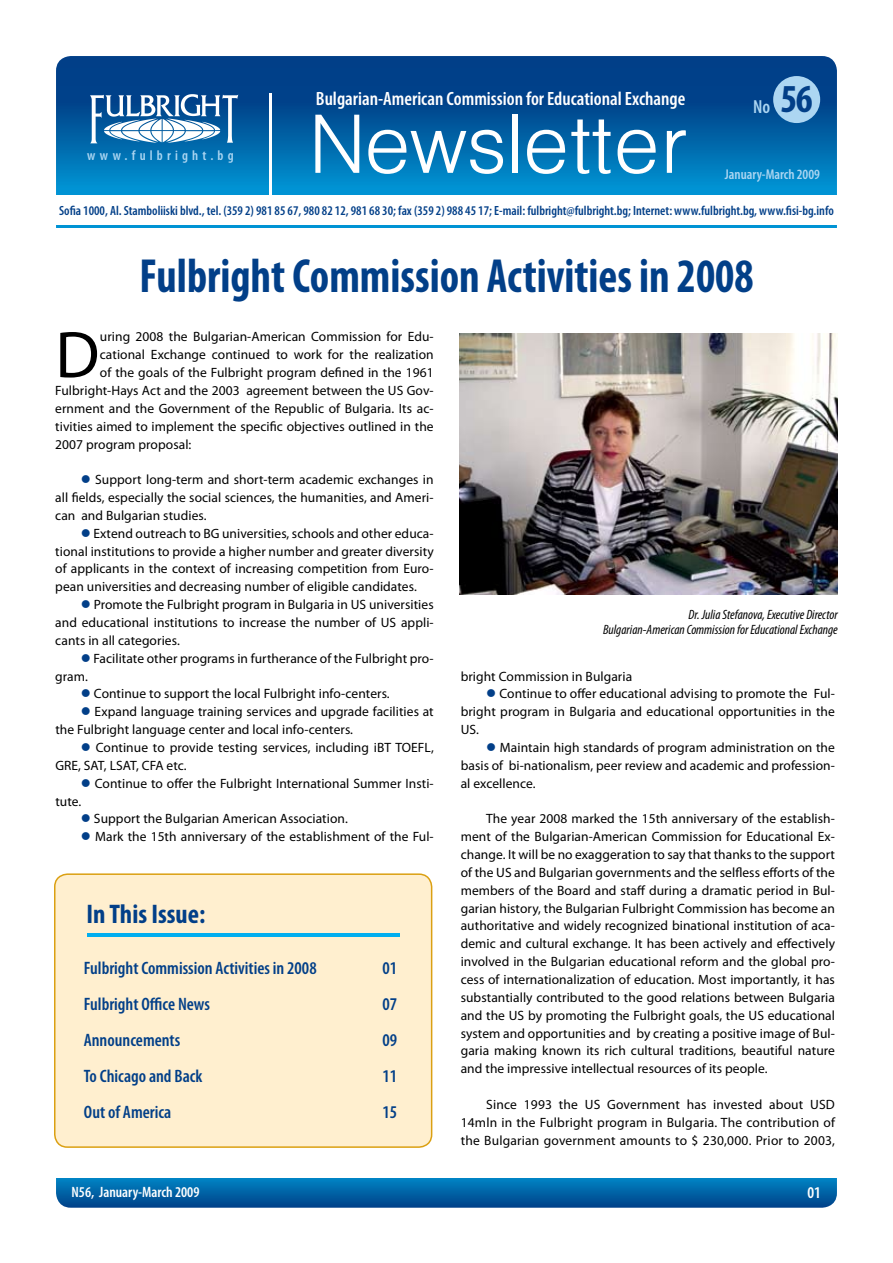
<style>
.page{position:relative;width:893px;height:1263px;background:#fff}
.page>*{position:absolute;margin:0;border:0;box-sizing:border-box;transform-origin:0 0}
.t1{font:90.9px "Helen BG Light Normal";color:#fff}
.t2{font:66.45px "Myriad Pro";color:#000}
.t3{font:700 condensed 48.15px "Myriad Pro";color:#023f88;scale:.93 1}
.t4{font:700 condensed 39.75px "Myriad Pro";color:#023f88}
.t5{font:700 condensed 27px "Myriad Pro";color:#023f88}
.t6{font:600 condensed 19.35px "Myriad Pro";color:#fff}
.t7{font:600 condensed 18.9px "Myriad Pro";color:#acd6f2}
.t8{font:600 condensed 18px "Myriad Pro";color:#023f88}
.t9{font:600 condensed 16.5px "Myriad Pro";color:#fff}
.t10{font:600 condensed 15px "Myriad Pro";color:#fff}
.t11{font:600 condensed 14.25px "Myriad Pro";color:#acd6f2}
.t12{font:600 condensed 13.95px "Myriad Pro";letter-spacing:.3em;color:#acd6f2}
.t13{font:13.5px/17.9px "Myriad Pro";letter-spacing:.005em;color:#000;text-align:justify}
.t14{font:italic condensed 13.5px/15px "Myriad Pro";color:#000;text-align:right}
.t15{font:600 condensed 13.35px "Myriad Pro";color:#023f88}
.s1{color:#023f88}
</style>
<div class="page">
<svg style="left:56px;top:56px;width:781px;height:172px;background:#0261a5"></svg>
<svg style="left:56px;top:1178px;width:781px;height:30px;background:#0364a7"></svg>
<div style="left:55px;top:196px;width:783px;height:29px;background:#fff"></div>
<svg style="left:90px;top:94px;width:148px;height:49px"></svg>
<div style="left:773px;top:76px;width:47px;height:47px;background:#acd6f2;border-radius:50%"></div>
<hr style="left:269px;top:93px;width:2px;height:109px;background:#fff">
<div style="left:55px;top:874px;width:377px;height:273px;background:#ffefcf;border-radius:13px"></div>
<div style="left:54px;top:873px;width:378px;height:275px;border:2px solid #dba012;border-radius:13px"></div>
<hr style="left:87px;top:934px;width:313px;height:3px;background:#00aeef">
<img style="left:459px;top:333px;width:379px;height:261px">
<p class="t12" style="left:87px;top:147px;width:148px">www.fulbright.bg</p>
<h3 class="t6" style="left:316px;top:86px;width:371px">Bulgarian-American Commission for Educational Exchange</h3>
<h1 class="t1" style="left:308px;top:101px;width:381px">Newsletter</h1>
<h3 class="t7" style="left:753px;top:95px;width:19px">No</h3>
<h3 class="t4" style="left:780px;top:74px;width:34px">56</h3>
<p class="t11" style="left:725px;top:165px;width:97px">January-March 2009</p>
<p class="t15" style="left:59px;top:203px;width:776px">Sofia 1000, Al. Stamboliiski blvd., tel. (359 2) 981 85 67, 980 82 12, 981 68 30; fax (359 2) 988 45 17; E-mail: fulbright@fulbright.bg; Internet: www.fulbright.bg, www.fisi-bg.info</p>
<h3 class="t3" style="left:139px;top:246px;width:662px">Fulbright Commission Activities in 2008</h3>
<h2 class="t2" style="left:55px;top:314px;width:46px">D</h2>
<p class="t13" style="left:100px;top:328px;width:335px">uring 2008 the Bulgarian-American Commission for Edu-</p>
<p class="t13" style="left:100px;top:346px;width:335px">cational Exchange continued to work for the realization</p>
<p class="t13" style="left:100px;top:363px;width:335px">of the goals of the Fulbright program defined in the 1961</p>
<p class="t13" style="left:55px;top:381px;width:380px">Fulbright-Hays Act and the 2003 agreement between the US Gov-</p>
<p class="t13" style="left:55px;top:399px;width:380px">ernment and the Government of the Republic of Bulgaria. Its ac-</p>
<p class="t13" style="left:55px;top:417px;width:380px">tivities aimed to implement the specific objectives outlined in the</p>
<p class="t13" style="left:55px;top:435px;width:138px">2007 program proposal:</p>
<p class="t13" style="left:55px;top:471px;width:380px;text-indent:26px"><span class="s1">●</span> Support long-term and short-term academic exchanges in all fields, especially the social sciences, the humanities, and Ameri&shy;can and Bulgarian studies.</p>
<p class="t13" style="left:55px;top:524px;width:380px;text-indent:26px"><span class="s1">●</span> Extend outreach to BG universities, schools and other educa&shy;tional institutions to provide a higher number and greater diversity of applicants in the context of increasing competition from Euro&shy;pean universities and decreasing number of eligible candidates.</p>
<p class="t13" style="left:55px;top:595px;width:380px;text-indent:26px"><span class="s1">●</span> Promote the Fulbright program in Bulgaria in US universities and educational institutions to increase the number of US appli&shy;cants in all categories.</p>
<p class="t13" style="left:55px;top:649px;width:380px;text-indent:26px"><span class="s1">●</span> Facilitate other programs in furtherance of the Fulbright pro&shy;gram.</p>
<p class="t13" style="left:81px;top:685px;width:310px"><span class="s1">●</span> Continue to support the local Fulbright info-centers.</p>
<p class="t13" style="left:55px;top:703px;width:380px;text-indent:26px"><span class="s1">●</span> Expand language training services and upgrade facilities at the Fulbright language center and local info-centers.</p>
<p class="t13" style="left:55px;top:738px;width:380px;text-indent:26px"><span class="s1">●</span> Continue to provide testing services, including iBT TOEFL,<br>GRE, SAT, LSAT, CFA etc.</p>
<p class="t13" style="left:55px;top:774px;width:380px;text-indent:26px"><span class="s1">●</span> Continue to offer the Fulbright International Summer Insti&shy;tute.</p>
<p class="t13" style="left:81px;top:810px;width:268px"><span class="s1">●</span> Support the Bulgarian American Association.</p>
<p class="t13" style="left:81px;top:827px;width:354px"><span class="s1">●</span> Mark the 15th anniversary of the establishment of the Ful-</p>
<h3 class="t5" style="left:86px;top:897px;width:120px">In This Issue:</h3>
<h3 class="t8" style="left:84px;top:957px;width:234px">Fulbright Commission Activities in 2008</h3>
<h3 class="t8" style="left:383px;top:957px;width:16px">01</h3>
<h3 class="t8" style="left:84px;top:993px;width:128px">Fulbright Office News</h3>
<h3 class="t8" style="left:383px;top:993px;width:16px">07</h3>
<h3 class="t8" style="left:84px;top:1029px;width:98px">Announcements</h3>
<h3 class="t8" style="left:383px;top:1029px;width:16px">09</h3>
<h3 class="t8" style="left:84px;top:1065px;width:120px">To Chicago and Back</h3>
<h3 class="t8" style="left:383px;top:1065px;width:16px">11</h3>
<h3 class="t8" style="left:84px;top:1101px;width:89px">Out of America</h3>
<h3 class="t8" style="left:383px;top:1101px;width:16px">15</h3>
<p class="t14" style="left:603px;top:607px;width:236px">Dr. Julia Stefanova, Executive Director<br>Bulgarian-American Commission for Educational Exchange</p>
<p class="t13" style="left:461px;top:667px;width:173px">bright Commission in Bulgaria</p>
<p class="t13" style="left:461px;top:685px;width:376px;text-indent:26px"><span class="s1">●</span> Continue to offer educational advising to promote the Ful&shy;bright program in Bulgaria and educational opportunities in the US.</p>
<p class="t13" style="left:461px;top:738px;width:376px;text-indent:26px"><span class="s1">●</span> Maintain high standards of program administration on the basis of bi-nationalism, peer review and academic and profession&shy;al excellence.</p>
<p class="t13" style="left:461px;top:810px;width:376px;text-indent:26px">The year 2008 marked the 15th anniversary of the establish&shy;ment of the Bulgarian-American Commission for Educational Ex&shy;change. It will be no exaggeration to say that thanks to the support of the US and Bulgarian governments and the selfless efforts of the members of the Board and staff during a dramatic period in Bul&shy;garian history, the Bulgarian Fulbright Commission has become an authoritative and widely recognized binational institution of aca&shy;demic and cultural exchange. It has been actively and effectively involved in the Bulgarian educational reform and the global pro&shy;cess of internationalization of education. Most importantly, it has substantially contributed to the good relations between Bulgaria and the US by promoting the Fulbright goals, the US educational system and opportunities and by creating a positive image of Bul&shy;garia making known its rich cultural traditions, beautiful nature and the impressive intellectual resources of its people.</p>
<p class="t13" style="left:461px;top:1095px;width:376px;text-indent:26px">Since 1993 the US Government has invested about USD 14mln in the Fulbright program in Bulgaria. The contribution of the Bulgarian government amounts to $ 230,000. Prior to 2003,</p>
<p class="t10" style="left:72px;top:1183px;width:129px">N56, January-March 2009</p>
<p class="t9" style="left:807px;top:1182px;width:15px">01</p>
</div>
